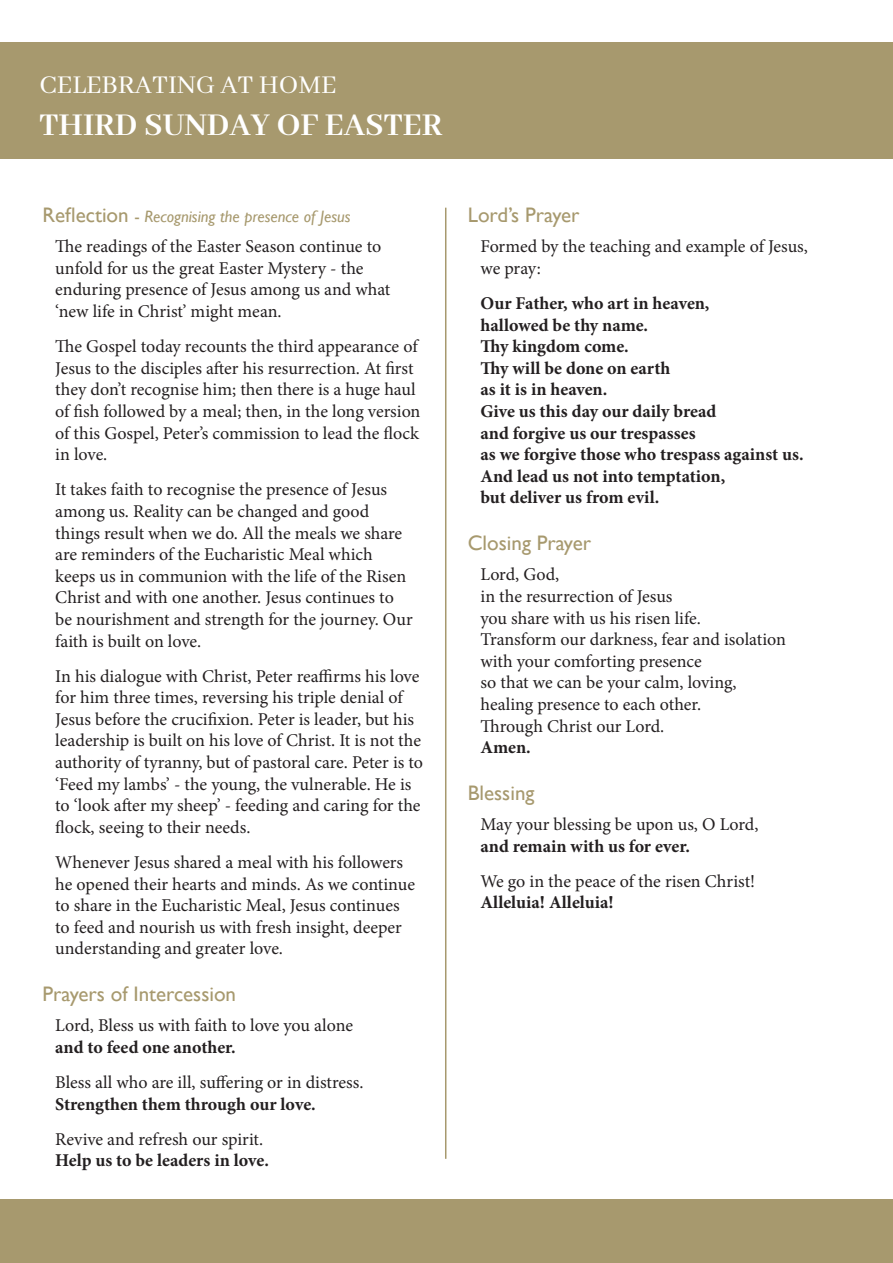
<style>
.page{position:relative;width:893px;height:1263px;background:#fff}
.page>*{position:absolute;margin:0;border:0;box-sizing:border-box;transform-origin:0 0}
.Reverse_Subhead{font:700 34.5px "Abhaya Libre";color:#fff}
.Reverse_Heading{font:28.5px "Abhaya Libre";color:#fff}
.Small_Heads{font:21px "Gill Sans";color:#a7996e}
.Indented_basic{font:18px/21.6px "Minion Pro";letter-spacing:-.005em;color:#231f20}
.Indented_basic-2{font:700 18px "Minion Pro";color:#231f20}
.Small_Heads-2{font:italic 16.5px "Gill Sans";color:#a7996e}
.s1{font-style:normal;font-size:21px}
.s2{font-style:normal}
</style>
<div class="page">
<div style="left:0;top:43px;width:893px;height:116px;background:#a7996e"></div>
<div style="left:0;top:1199px;width:893px;height:64px;background:#a7996e"></div>
<hr style="left:445px;top:208px;width:1px;height:951px;background:#a7996e">
<p class="Reverse_Heading" style="left:40px;top:69px;width:298px">CELEBRATING AT HOME</p>
<p class="Reverse_Subhead" style="left:40px;top:106px;width:404px">THIRD SUNDAY OF EASTER</p>
<p class="Small_Heads-2" style="left:43px;top:207px;width:310px"><span class="s1">Reflection</span> <span class="s2">-</span> Recognising the presence of Jesus</p>
<p class="Indented_basic" style="left:55px;top:236px;width:337px">The readings of the Easter Season continue to unfold for us the great Easter Mystery - the enduring presence of Jesus among us and what ‘new life in Christ’ might mean.</p>
<p class="Indented_basic" style="left:55px;top:336px;width:367px">The Gospel today recounts the third appearance of Jesus to the disciples after his resurrection. At first they don’t recognise him; then there is a huge haul of fish followed by a meal; then, in the long version of this Gospel, Peter’s commission to lead the flock in love.</p>
<p class="Indented_basic" style="left:55px;top:479px;width:359px">It takes faith to recognise the presence of Jesus among us. Reality can be changed and good things result when we do. All the meals we share are reminders of the Eucharistic Meal which keeps us in communion with the life of the Risen Christ and with one another. Jesus continues to be nourishment and strength for the journey. Our faith is built on love.</p>
<p class="Indented_basic" style="left:55px;top:665px;width:369px">In his dialogue with Christ, Peter reaffirms his love for him three times, reversing his triple denial of Jesus before the crucifixion. Peter is leader, but his leadership is built on his love of Christ. It is not the authority of tyranny, but of pastoral care. Peter is to ‘Feed my lambs’ - the young, the vulnerable. He is to ‘look after my sheep’ - feeding and caring for the flock, seeing to their needs.</p>
<p class="Indented_basic" style="left:55px;top:851px;width:361px">Whenever Jesus shared a meal with his followers he opened their hearts and minds. As we continue to share in the Eucharistic Meal, Jesus continues to feed and nourish us with fresh insight, deeper understanding and greater love.</p>
<p class="Small_Heads" style="left:43px;top:982px;width:195px">Prayers of Intercession</p>
<p class="Indented_basic" style="left:55px;top:1015px;width:299px">Lord, Bless us with faith to love you alone</p>
<p class="Indented_basic-2" style="left:55px;top:1034px;width:182px">and to feed one another.</p>
<p class="Indented_basic" style="left:55px;top:1071px;width:310px">Bless all who are ill, suffering or in distress.</p>
<p class="Indented_basic-2" style="left:55px;top:1091px;width:262px">Strengthen them through our love.</p>
<p class="Indented_basic" style="left:55px;top:1128px;width:209px">Revive and refresh our spirit.</p>
<p class="Indented_basic-2" style="left:55px;top:1148px;width:215px">Help us to be leaders in love.</p>
<p class="Small_Heads" style="left:468px;top:203px;width:113px">Lord’s Prayer</p>
<p class="Indented_basic" style="left:480px;top:236px;width:329px">Formed by the teaching and example of Jesus,</p>
<p class="Indented_basic" style="left:480px;top:257px;width:62px">we pray:</p>
<p class="Indented_basic-2" style="left:480px;top:291px;width:231px">Our Father, who art in heaven,</p>
<p class="Indented_basic-2" style="left:480px;top:312px;width:169px">hallowed be thy name.</p>
<p class="Indented_basic-2" style="left:480px;top:334px;width:150px">Thy kingdom come.</p>
<p class="Indented_basic-2" style="left:480px;top:355px;width:191px">Thy will be done on earth</p>
<p class="Indented_basic-2" style="left:480px;top:377px;width:128px">as it is in heaven.</p>
<p class="Indented_basic-2" style="left:480px;top:399px;width:237px">Give us this day our daily bread</p>
<p class="Indented_basic-2" style="left:480px;top:420px;width:217px">and forgive us our trespasses</p>
<p class="Indented_basic-2" style="left:480px;top:442px;width:325px">as we forgive those who trespass against us.</p>
<p class="Indented_basic-2" style="left:480px;top:463px;width:246px">And lead us not into temptation,</p>
<p class="Indented_basic-2" style="left:480px;top:485px;width:180px">but deliver us from evil.</p>
<p class="Small_Heads" style="left:468px;top:531px;width:125px">Closing Prayer</p>
<p class="Indented_basic" style="left:480px;top:564px;width:80px">Lord, God,</p>
<p class="Indented_basic" style="left:480px;top:585px;width:194px">in the resurrection of Jesus</p>
<p class="Indented_basic" style="left:480px;top:607px;width:222px">you share with us his risen life.</p>
<p class="Indented_basic" style="left:480px;top:629px;width:307px">Transform our darkness, fear and isolation</p>
<p class="Indented_basic" style="left:480px;top:650px;width:223px">with your comforting presence</p>
<p class="Indented_basic" style="left:480px;top:672px;width:258px">so that we can be your calm, loving,</p>
<p class="Indented_basic" style="left:480px;top:693px;width:222px">healing presence to each other.</p>
<p class="Indented_basic" style="left:480px;top:715px;width:185px">Through Christ our Lord.</p>
<p class="Indented_basic-2" style="left:480px;top:735px;width:52px">Amen.</p>
<p class="Small_Heads" style="left:468px;top:781px;width:68px">Blessing</p>
<p class="Indented_basic" style="left:480px;top:813px;width:279px">May your blessing be upon us, O Lord,</p>
<p class="Indented_basic-2" style="left:480px;top:833px;width:211px">and remain with us for ever.</p>
<p class="Indented_basic" style="left:480px;top:870px;width:276px">We go in the peace of the risen Christ!</p>
<p class="Indented_basic-2" style="left:480px;top:890px;width:135px">Alleluia! Alleluia!</p>
</div>
